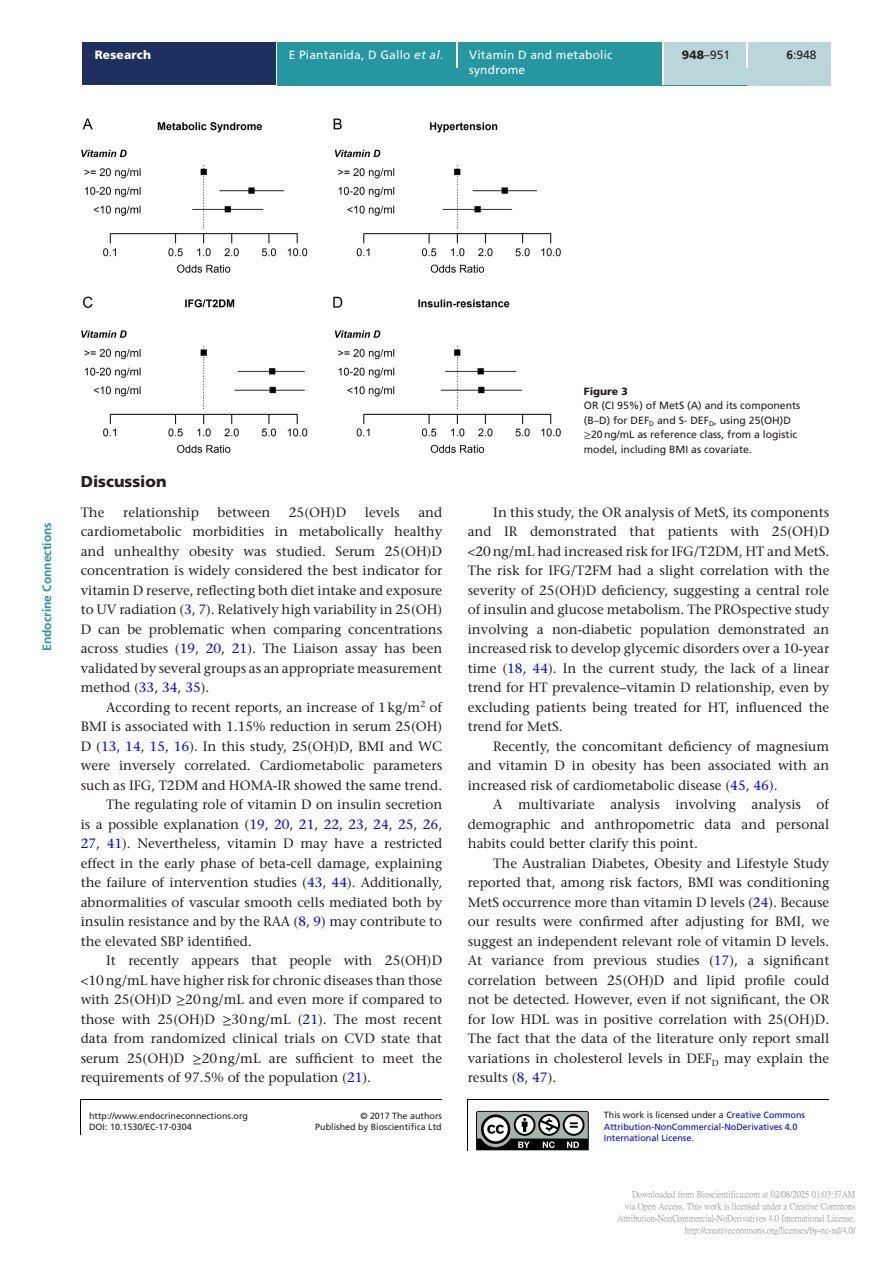
<style>
.page{position:relative;width:893px;height:1263px;background:#fff}
.page>*{position:absolute;margin:0;border:0;box-sizing:border-box;transform-origin:0 0}
.t1{font:900 15.75px "Frutiger LT Std";color:#231f20}
.TXI{font:500 13.5px/19.5px "Stone Serif Std";color:#231f20;text-align:justify}
.TXT{font:500 13.5px/19.5px "Stone Serif Std";color:#231f20;text-align:justify}
.t2{font:12px/14.7px "Frutiger LT Std";letter-spacing:.015em;color:#fff}
.t3{font:700 12px "Frutiger LT Std";color:#2195a3}
.t4{font:12px "Frutiger LT Std";color:#231f20}
.t5{font:900 12px "Frutiger LT Std";letter-spacing:.015em;color:#fff}
.FC{font:10.5px/14.7px "Frutiger LT Std";color:#231f20}
.FC-2{font:900 10.5px "Frutiger LT Std";color:#231f20}
.t6{font:9px/12px "P Ming Li U";color:rgb(0 0 0/.5);text-align:right}
.t7{font:9px/11.2px "Frutiger LT Std";color:#00f}
.t8{font:9px/11.9px "Frutiger LT Std";color:#231f20;text-align:right}
.s1{font-style:italic}
.s2{font-weight:900}
.s3{font-weight:700}
.s4{color:#00f}
.s5{font-family:"STIX General";font-weight:400}
.s6{font-family:"STIX General"}
.s7{color:#231f20}
</style>
<div class="page">
<hr style="left:468px;top:1099px;width:1px;height:52px;background:#040503">
<hr style="left:468px;top:1099px;width:361px;height:1px;background:#040503">
<svg style="left:476px;top:1111px;width:113px;height:40px"></svg>
<div style="left:82px;top:43px;width:194px;height:42px;background:#1e3060"></div>
<div style="left:277px;top:51px;width:554px;height:34px;background:#2597a2"></div>
<div style="left:277px;top:43px;width:179px;height:8px;background:#2597a2"></div>
<hr style="left:456px;top:43px;width:2px;height:25px;background:#fff">
<div style="left:458px;top:43px;width:205px;height:42px;background:#2597a2"></div>
<hr style="left:663px;top:43px;width:1px;height:42px;background:#fff">
<div style="left:664px;top:43px;width:83px;height:42px;background:#bbd6da"></div>
<div style="left:747px;top:68px;width:84px;height:17px;background:#bbd6da"></div>
<svg style="left:747px;top:51px;width:1px;height:17px"></svg>
<div style="left:748px;top:43px;width:83px;height:25px;background:#bbd6da"></div>
<hr style="left:81px;top:1099px;width:1px;height:36px;background:#040503">
<hr style="left:81px;top:1099px;width:361px;height:1px;background:#040503">
<img style="left:81px;top:118px;width:480px;height:335px">
<p class="t5" style="left:95px;top:48px;width:58px">Research</p>
<p class="t2" style="left:289px;top:48px;width:156px">E Piantanida, D Gallo <span class="s1">et al</span>.</p>
<p class="t2" style="left:469px;top:48px;width:145px">Vitamin D and metabolic syndrome</p>
<p class="t4" style="left:682px;top:48px;width:50px"><span class="s2">948</span>–951</p>
<p class="t4" style="left:786px;top:48px;width:32px"><span class="s3">6</span>:948</p>
<p class="t3" style="left:40px;top:651px;width:130px;rotate:-90deg">Endocrine Connections</p>
<h1 class="t1" style="left:81px;top:472px;width:87px">Discussion</h1>
<p class="TXT" style="left:81px;top:502px;width:25px">The</p>
<p class="TXT" style="left:123px;top:502px;width:77px">relationship</p>
<p class="TXT" style="left:218px;top:502px;width:54px">between</p>
<p class="TXT" style="left:289px;top:502px;width:59px">25(OH)D</p>
<p class="TXT" style="left:365px;top:502px;width:36px">levels</p>
<p class="TXT" style="left:81px;top:502px;width:363px;text-indent:338px">and cardiometabolic morbidities in metabolically healthy and unhealthy obesity was studied. Serum 25(OH)D concentration is widely considered the best indicator for vitamin D reserve, reflecting both diet intake and exposure to UV radiation (<span class="s4">3</span>, <span class="s4">7</span>). Relatively high variability in 25(OH)<br>D can be problematic when comparing concentrations across studies (<span class="s4">19</span>, <span class="s4">20</span>, <span class="s4">21</span>). The Liaison assay has been validated by several groups as an appropriate measurement method (<span class="s4">33</span>, <span class="s4">34</span>, <span class="s4">35</span>).</p>
<p class="TXI" style="left:81px;top:697px;width:363px;text-indent:26px">According to recent reports, an increase of 1kg/m<sup>2</sup> of BMI is associated with 1.15% reduction in serum 25(OH)<br>D (<span class="s4">13</span>, <span class="s4">14</span>, <span class="s4">15</span>, <span class="s4">16</span>). In this study, 25(OH)D, BMI and WC were inversely correlated. Cardiometabolic parameters such as IFG, T2DM and HOMA-IR showed the same trend.</p>
<p class="TXI" style="left:81px;top:795px;width:363px;text-indent:26px">The regulating role of vitamin D on insulin secretion is a possible explanation (<span class="s4">19</span>, <span class="s4">20</span>, <span class="s4">21</span>, <span class="s4">22</span>, <span class="s4">23</span>, <span class="s4">24</span>, <span class="s4">25</span>, <span class="s4">26</span>, <span class="s4">27</span>, <span class="s4">41</span>). Nevertheless, vitamin D may have a restricted effect in the early phase of beta-cell damage, explaining the failure of intervention studies (<span class="s4">43</span>, <span class="s4">44</span>). Additionally, abnormalities of vascular smooth cells mediated both by insulin resistance and by the RAA (<span class="s4">8</span>, <span class="s4">9</span>) may contribute to the elevated SBP identified.</p>
<p class="TXI" style="left:81px;top:951px;width:363px;text-indent:26px">It recently appears that people with 25(OH)D &lt;10ng/mL have higher risk for chronic diseases than those with 25(OH)D <span class="s5">≥</span>20ng/mL and even more if compared to those with 25(OH)D <span class="s5">≥</span>30ng/mL (<span class="s4">21</span>). The most recent data from randomized clinical trials on CVD state that serum 25(OH)D <span class="s5">≥</span>20ng/mL are sufficient to meet the requirements of 97.5% of the population (<span class="s4">21</span>).</p>
<p class="t8" style="left:89px;top:1109px;width:161px">http://www.endocrineconnections.org</p>
<p class="t8" style="left:315px;top:1109px;width:128px">© 2017 The authors<br>Published by Bioscientifica Ltd</p>
<p class="t8" style="left:89px;top:1121px;width:104px">DOI: 10.1530/EC-17-0304</p>
<p class="FC-2" style="left:584px;top:384px;width:45px">Figure 3</p>
<p class="FC" style="left:584px;top:398px;width:218px">OR (CI 95%) of MetS (A) and its components (B–D) for DEF<sub>D</sub> and S- DEF<sub>D</sub>, using 25(OH)D <span class="s6">≥</span>20ng/mL as reference class, from a logistic model, including BMI as covariate.</p>
<p class="TXI" style="left:468px;top:502px;width:363px;text-indent:26px">In this study, the OR analysis of MetS, its components and IR demonstrated that patients with 25(OH)D &lt;20ng/mL had increased risk for IFG/T2DM, HT and MetS.<br>The risk for IFG/T2FM had a slight correlation with the severity of 25(OH)D deficiency, suggesting a central role of insulin and glucose metabolism. The PROspective study involving a non-diabetic population demonstrated an increased risk to develop glycemic disorders over a 10-year time (<span class="s4">18</span>, <span class="s4">44</span>). In the current study, the lack of a linear trend for HT prevalence–vitamin D relationship, even by excluding patients being treated for HT, influenced the trend for MetS.</p>
<p class="TXI" style="left:468px;top:736px;width:363px;text-indent:26px">Recently, the concomitant deficiency of magnesium and vitamin D in obesity has been associated with an increased risk of cardiometabolic disease (<span class="s4">45</span>, <span class="s4">46</span>).</p>
<p class="TXI" style="left:468px;top:795px;width:363px;text-indent:26px">A multivariate analysis involving analysis of demographic and anthropometric data and personal habits could better clarify this point.</p>
<p class="TXI" style="left:468px;top:853px;width:363px;text-indent:26px">The Australian Diabetes, Obesity and Lifestyle Study reported that, among risk factors, BMI was conditioning MetS occurrence more than vitamin D levels (<span class="s4">24</span>). Because our results were confirmed after adjusting for BMI, we suggest an independent relevant role of vitamin D levels.<br>At variance from previous studies (<span class="s4">17</span>), a significant correlation between 25(OH)D and lipid profile could not be detected. However, even if not significant, the OR for low HDL was in positive correlation with 25(OH)D.<br>The fact that the data of the literature only report small variations in cholesterol levels in DEF<sub>D</sub> may explain the results (<span class="s4">8</span>, <span class="s4">47</span>).</p>
<p class="t7" style="left:604px;top:1110px;width:203px"><span class="s7">This work is licensed under a</span> Creative Commons<br>Attribution-NonCommercial-NoDerivatives 4.0<br>International License.</p>
<p class="t6" style="left:617px;top:1188px;width:240px">Downloaded from Bioscientifica.com at 02/08/2025 01:03:37AM<br>via Open Access. This work is licensed under a Creative Commons Attribution-NonCommercial-NoDerivatives 4.0 International License. http://creativecommons.org/licenses/by-nc-nd/4.0/</p>
</div>
